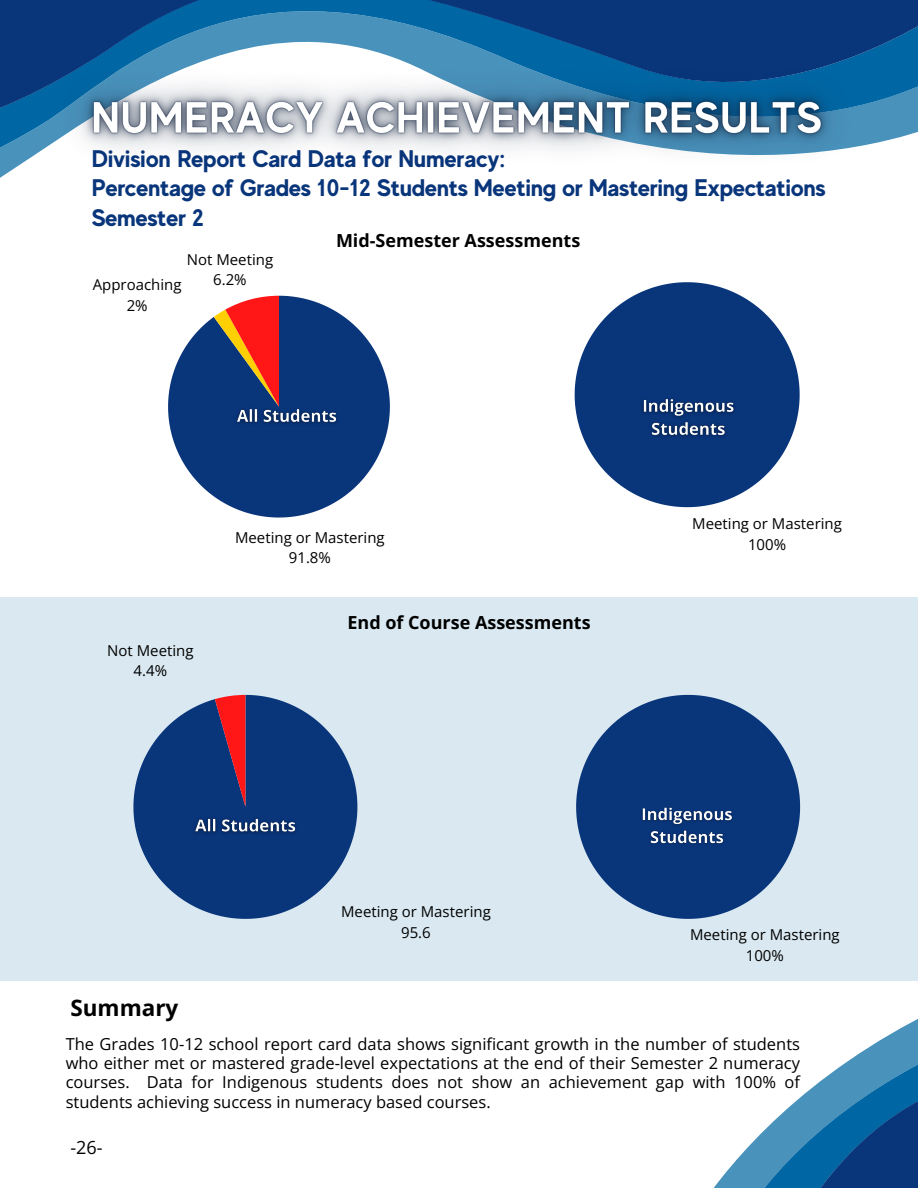
<style>
.page{position:relative;width:918px;height:1188px;background:#fff}
.page>*{position:absolute;margin:0;border:0;box-sizing:border-box;transform-origin:0 0}
.t1{font:700 24px "MADE Evolve Sans";letter-spacing:-.005em;color:#09357b}
.t2{font:700 22.5px "Open Sans";color:#000}
.t3{font:700 18px "Open Sans";color:#000}
.t4{font:18px "Open Sans";color:#000}
.t5{font:16.5px/19.2px "Open Sans";color:#000;text-align:justify}
.t6{font:15px "Open Sans";color:#000}
</style>
<div class="page">
<svg style="left:0;top:0;width:918px;height:139px;background:#10508f"></svg>
<div style="left:0;top:597px;width:918px;height:383px;background:#dae9f1"></div>
<svg style="left:168px;top:296px;width:222px;height:222px;fill:#09357b"></svg>
<svg style="left:214px;top:296px;width:65px;height:111px;background:#a14449"></svg>
<svg style="left:700px;top:980px;width:42px;height:208px"></svg>
<svg style="left:742px;top:803px;width:176px;height:385px"></svg>
<svg style="left:575px;top:282px;width:225px;height:225px;fill:#09357b"></svg>
<svg style="left:576px;top:695px;width:224px;height:224px;fill:#09357b"></svg>
<img style="left:33px;top:33px;width:849px;height:123px">
<img style="left:229px;top:401px;width:114px;height:30px">
<img style="left:636px;top:392px;width:105px;height:52px">
<img style="left:638px;top:802px;width:100px;height:48px">
<svg style="left:133px;top:695px;width:224px;height:224px;fill:#09357b"></svg>
<svg style="left:215px;top:695px;width:30px;height:112px;background:#87284a"></svg>
<img style="left:188px;top:811px;width:114px;height:30px">
<p class="t1" style="left:92px;top:145px;width:416px">Division Report Card Data for Numeracy:</p>
<p class="t1" style="left:92px;top:174px;width:736px">Percentage of Grades 10-12 Students Meeting or Mastering Expectations</p>
<p class="t1" style="left:92px;top:203px;width:114px">Semester 2</p>
<p class="t6" style="left:187px;top:249px;width:88px">Not Meeting</p>
<p class="t6" style="left:213px;top:269px;width:35px">6.2%</p>
<p class="t6" style="left:93px;top:274px;width:90px">Approaching</p>
<p class="t6" style="left:127px;top:295px;width:22px">2%</p>
<p class="t3" style="left:336px;top:227px;width:246px">Mid-Semester Assessments</p>
<p class="t6" style="left:235px;top:527px;width:151px">Meeting or Mastering</p>
<p class="t6" style="left:289px;top:547px;width:44px">91.8%</p>
<p class="t6" style="left:107px;top:639px;width:88px">Not Meeting</p>
<p class="t6" style="left:134px;top:660px;width:35px">4.4%</p>
<p class="t2" style="left:70px;top:992px;width:109px">Summary</p>
<p class="t3" style="left:347px;top:610px;width:245px">End of Course Assessments</p>
<p class="t6" style="left:341px;top:901px;width:151px">Meeting or Mastering</p>
<p class="t6" style="left:401px;top:922px;width:31px">95.6</p>
<p class="t6" style="left:692px;top:513px;width:151px">Meeting or Mastering</p>
<p class="t6" style="left:748px;top:534px;width:40px">100%</p>
<p class="t6" style="left:690px;top:924px;width:151px">Meeting or Mastering</p>
<p class="t6" style="left:746px;top:945px;width:40px">100%</p>
<p class="t5" style="left:66px;top:1034px;width:736px">The Grades 10-12 school report card data shows significant growth in the number of students who either met or mastered grade-level expectations at the end of their Semester 2 numeracy courses. Data for Indigenous students does not show an achievement gap with 100% of students achieving success in numeracy based courses.</p>
<p class="t4" style="left:70px;top:1135px;width:34px">-26-</p>
</div>
